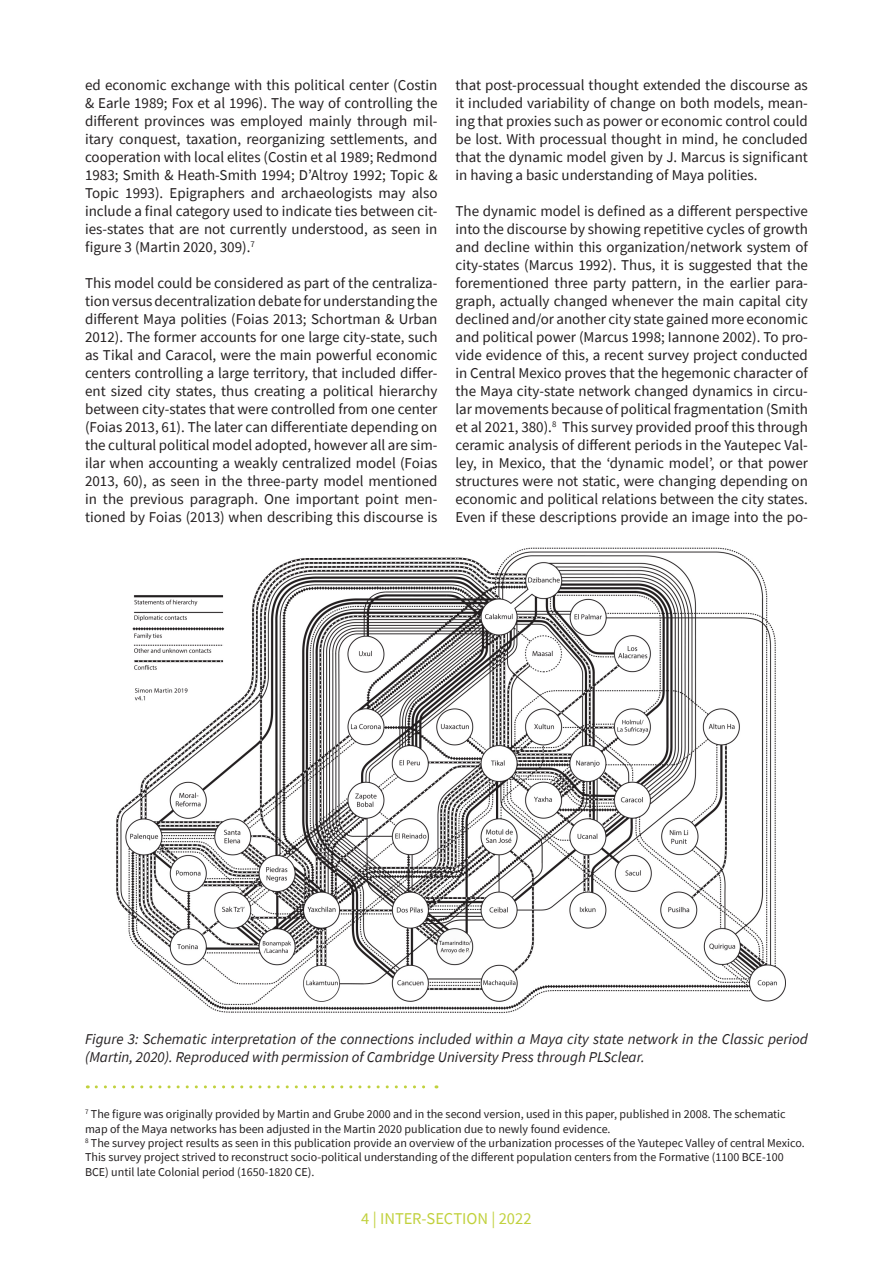
<style>
.page{position:relative;width:893px;height:1263px;background:#fff}
.page>*{position:absolute;margin:0;border:0;box-sizing:border-box;transform-origin:0 0}
.t1{font:16.5px "Source Sans Pro";letter-spacing:-.005em;color:#c1d13d}
.t2{font:15px/18px "Source Sans Pro";color:#231f20;text-align:justify}
.t3{font:italic 15px/18px "Source Sans Pro";color:#231f20}
.t4{font:12px/14.4px "Source Sans Pro";color:#231f20}
</style>
<div class="page">
<img style="left:116px;top:547px;width:670px;height:466px">
<svg style="left:96px;top:1085px;width:341px;height:3px"></svg>
<p class="t2" style="left:85px;top:76px;width:354px">ed economic exchange with this political center (Costin &amp; Earle 1989; Fox et al 1996). The way of controlling the different provinces was employed mainly through mil&shy;itary conquest, taxation, reorganizing settlements, and cooperation with local elites (Costin et al 1989; Redmond 1983; Smith &amp; Heath-Smith 1994; D’Altroy 1992; Topic &amp; Topic 1993). Epigraphers and archaeologists may also include a final category used to indicate ties between cit&shy;ies-states that are not currently understood, as seen in figure 3 (Martin 2020, 309).<sup>7</sup></p>
<p class="t2" style="left:85px;top:274px;width:354px">This model could be considered as part of the centraliza&shy;tion versus decentralization debate for understanding the different Maya polities (Foias 2013; Schortman &amp; Urban 2012). The former accounts for one large city-state, such as Tikal and Caracol, were the main powerful economic centers controlling a large territory, that included differ&shy;ent sized city states, thus creating a political hierarchy between city-states that were controlled from one center (Foias 2013, 61). The later can differentiate depending on the cultural political model adopted, however all are sim&shy;ilar when accounting a weakly centralized model (Foias 2013, 60), as seen in the three-party model mentioned in the previous paragraph. One important point men&shy;tioned by Foias (2013) when describing this discourse is</p>
<p class="t2" style="left:455px;top:76px;width:354px">that post-processual thought extended the discourse as it included variability of change on both models, mean&shy;ing that proxies such as power or economic control could be lost. With processual thought in mind, he concluded that the dynamic model given by J. Marcus is significant in having a basic understanding of Maya polities.</p>
<p class="t2" style="left:455px;top:202px;width:354px">The dynamic model is defined as a different perspective into the discourse by showing repetitive cycles of growth and decline within this organization/network system of city-states (Marcus 1992). Thus, it is suggested that the forementioned three party pattern, in the earlier para&shy;graph, actually changed whenever the main capital city declined and/or another city state gained more economic and political power (Marcus 1998; Iannone 2002). To pro&shy;vide evidence of this, a recent survey project conducted in Central Mexico proves that the hegemonic character of the Maya city-state network changed dynamics in circu&shy;lar movements because of political fragmentation (Smith et al 2021, 380).<sup>8</sup> This survey provided proof this through ceramic analysis of different periods in the Yautepec Val&shy;ley, in Mexico, that the ‘dynamic model’, or that power structures were not static, were changing depending on economic and political relations between the city states.<br>Even if these descriptions provide an image into the po-</p>
<p class="t3" style="left:85px;top:1030px;width:724px">Figure 3: Schematic interpretation of the connections included within a Maya city state network in the Classic period (Martin, 2020). Reproduced with permission of Cambridge University Press through PLSclear.</p>
<p class="t4" style="left:85px;top:1107px;width:702px"><sup>7</sup> The figure was originally provided by Martin and Grube 2000 and in the second version, used in this paper, published in 2008. The schematic map of the Maya networks has been adjusted in the Martin 2020 publication due to newly found evidence.</p>
<p class="t4" style="left:85px;top:1136px;width:721px"><sup>8</sup> The survey project results as seen in this publication provide an overview of the urbanization processes of the Yautepec Valley of central Mexico.<br>This survey project strived to reconstruct socio-political understanding of the different population centers from the Formative (1100 BCE-100<br>BCE) until late Colonial period (1650-1820 CE).</p>
<p class="t1" style="left:361px;top:1208px;width:172px">4 | INTER-SECTION | 2022</p>
</div>
